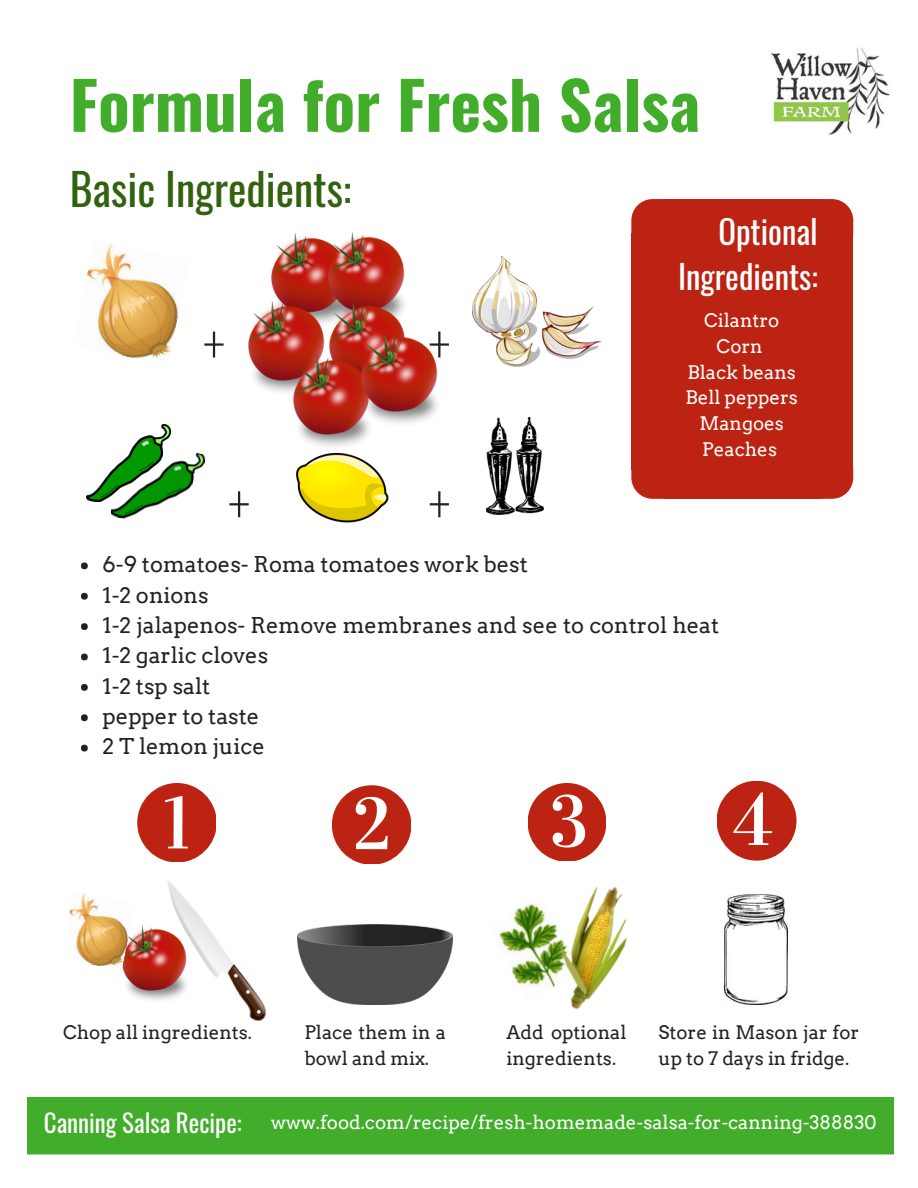
<style>
.page{position:relative;width:918px;height:1188px;background:#fff}
.page>*{position:absolute;margin:0;border:0;box-sizing:border-box;transform-origin:0 0}
.t1{font:700 65.4px "Oswald";color:#42ad2a}
.t2{font:300 55.95px "Open Sans Condensed";color:#222}
.t3{font:43.65px "Oswald";color:#32620e}
.t4{font:32.7px/45px "Oswald";color:#fff;text-align:right}
.t5{font:24.9px "Oswald";color:#fff}
.t6{font:21.75px/30.3px "Arvo";color:#222}
.t7{font:18.75px/25.8px "Arvo";color:#fff;text-align:center}
.t8{font:18.75px/25.8px "Arvo";color:#222}
</style>
<div class="page">
<img style="left:87px;top:244px;width:92px;height:115px">
<div style="left:81px;top:563px;width:7px;height:6px;background:#222;border-radius:50%"></div>
<div style="left:81px;top:593px;width:7px;height:7px;background:#222;border-radius:50%"></div>
<div style="left:81px;top:623px;width:7px;height:7px;background:#222;border-radius:50%"></div>
<div style="left:81px;top:654px;width:7px;height:6px;background:#222;border-radius:50%"></div>
<div style="left:81px;top:684px;width:7px;height:7px;background:#222;border-radius:50%"></div>
<div style="left:81px;top:714px;width:7px;height:7px;background:#222;border-radius:50%"></div>
<div style="left:81px;top:745px;width:7px;height:6px;background:#222;border-radius:50%"></div>
<svg style="left:137px;top:783px;width:79px;height:79px"></svg>
<svg style="left:332px;top:785px;width:79px;height:79px"></svg>
<svg style="left:528px;top:783px;width:77px;height:78px"></svg>
<img style="left:724px;top:894px;width:64px;height:111px">
<div style="left:27px;top:1097px;width:866px;height:57px;background:#42ad2a"></div>
<svg style="left:821px;top:199px;width:32px;height:34px"></svg>
<div style="left:820px;top:233px;width:33px;height:236px;background:#bd2312"></div>
<div style="left:660px;top:222px;width:169px;height:258px;background:#bd2312"></div>
<div style="left:663px;top:199px;width:158px;height:35px;background:#bd2312"></div>
<svg style="left:631px;top:199px;width:32px;height:34px"></svg>
<div style="left:631px;top:233px;width:33px;height:236px;background:#bd2312"></div>
<div style="left:663px;top:468px;width:158px;height:31px;background:#bd2312"></div>
<svg style="left:631px;top:469px;width:32px;height:30px"></svg>
<svg style="left:821px;top:469px;width:32px;height:30px"></svg>
<svg style="left:717px;top:781px;width:79px;height:80px"></svg>
<img style="left:271px;top:234px;width:56px;height:68px">
<img style="left:472px;top:256px;width:130px;height:111px">
<img style="left:327px;top:233px;width:78px;height:69px">
<img style="left:331px;top:302px;width:73px;height:54px">
<img style="left:248px;top:302px;width:83px;height:91px">
<img style="left:292px;top:356px;width:77px;height:80px">
<img style="left:360px;top:333px;width:78px;height:96px">
<img style="left:168px;top:880px;width:98px;height:140px">
<img style="left:87px;top:424px;width:84px;height:78px">
<img style="left:296px;top:436px;width:93px;height:87px">
<img style="left:486px;top:417px;width:57px;height:97px">
<img style="left:110px;top:440px;width:96px;height:79px">
<img style="left:297px;top:925px;width:155px;height:80px">
<img style="left:123px;top:926px;width:68px;height:79px">
<img style="left:69px;top:893px;width:67px;height:78px">
<img style="left:498px;top:903px;width:41px;height:82px">
<img style="left:539px;top:886px;width:89px;height:124px">
<img style="left:771px;top:48px;width:119px;height:87px">
<h1 class="t1" style="left:70px;top:54px;width:632px">Formula for Fresh Salsa</h1>
<h3 class="t3" style="left:70px;top:155px;width:283px">Basic Ingredients:</h3>
<h2 class="t2" style="left:203px;top:305px;width:24px">+</h2>
<h2 class="t2" style="left:228px;top:464px;width:24px">+</h2>
<h2 class="t2" style="left:428px;top:305px;width:24px">+</h2>
<h2 class="t2" style="left:428px;top:464px;width:24px">+</h2>
<h3 class="t4" style="left:678px;top:208px;width:141px">Optional<br>Ingredients:</h3>
<p class="t7" style="left:685px;top:307px;width:114px">Cilantro<br>Corn<br>Black beans<br>Bell peppers<br>Mangoes<br>Peaches</p>
<p class="t6" style="left:103px;top:549px;width:618px">6-9 tomatoes- Roma tomatoes work best<br>1-2 onions<br>1-2 jalapenos- Remove membranes and see to control heat<br>1-2 garlic cloves<br>1-2 tsp salt<br>pepper to taste<br>2 T lemon juice</p>
<p class="t8" style="left:63px;top:1019px;width:190px">Chop all ingredients.</p>
<p class="t8" style="left:304px;top:1019px;width:143px">Place them in a bowl and mix.</p>
<p class="t8" style="left:506px;top:1019px;width:122px">Add optional ingredients.</p>
<p class="t8" style="left:659px;top:1019px;width:202px">Store in Mason jar for up to 7 days in fridge.</p>
<p class="t5" style="left:44px;top:1104px;width:199px">Canning Salsa Recipe:</p>
<p class="t7" style="left:271px;top:1109px;width:607px">www.food.com/recipe/fresh-homemade-salsa-for-canning-388830</p>
</div>
